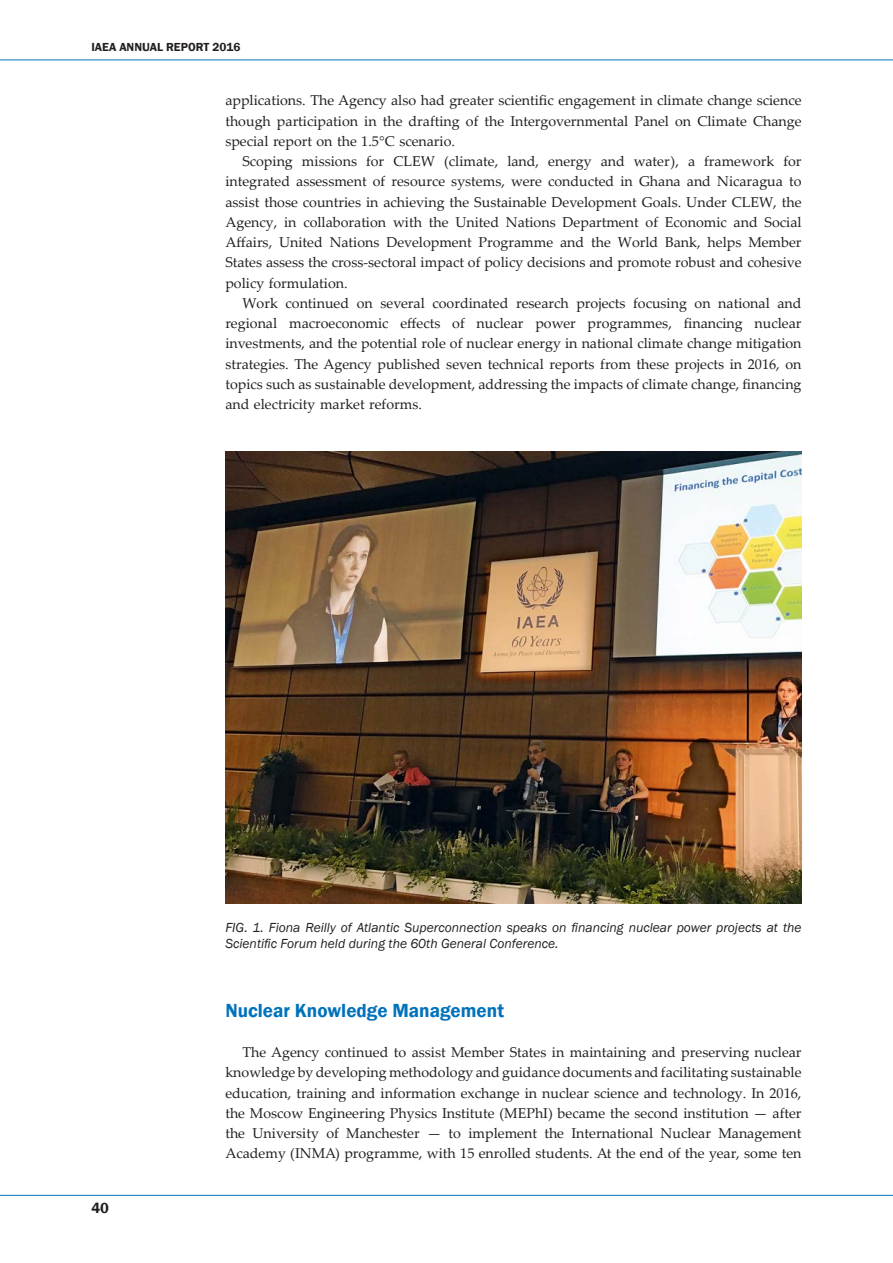
<style>
.page{position:relative;width:893px;height:1263px;background:#fff}
.page>*{position:absolute;margin:0;border:0;box-sizing:border-box;transform-origin:0 0}
._02_Title{font:600 19.5px "Franklin Gothic";color:#0072bc}
._00_Pagina{font:600 15px "Franklin Gothic";color:#231f20}
._04_Body_text{font:14.25px/20.2px "Palatino Linotype";color:#231f20;text-align:justify}
.t1{font:italic 13.5px/16.2px "Franklin Gothic";color:#231f20}
.t2{font:600 12px "Franklin Gothic";color:#231f20}
</style>
<div class="page">
<hr style="left:0;top:60px;width:893px;height:1px;background:#0072bc">
<hr style="left:0;top:1195px;width:893px;height:1px;background:#0072bc">
<img style="left:225px;top:452px;width:576px;height:451px">
<p class="t2" style="left:91px;top:40px;width:150px">IAEA ANNUAL REPORT 2016</p>
<p class="_04_Body_text" style="left:225px;top:90px;width:578px">applications. The Agency also had greater scientific engagement in climate change science though participation in the drafting of the Intergovernmental Panel on Climate Change special report on the 1.5°C scenario.</p>
<p class="_04_Body_text" style="left:225px;top:151px;width:578px;text-indent:17px">Scoping missions for CLEW (climate, land, energy and water), a framework for integrated assessment of resource systems, were conducted in Ghana and Nicaragua to assist those countries in achieving the Sustainable Development Goals. Under CLEW, the Agency, in collaboration with the United Nations Department of Economic and Social Affairs, United Nations Development Programme and the World Bank, helps Member States assess the cross-sectoral impact of policy decisions and promote robust and cohesive policy formulation.</p>
<p class="_04_Body_text" style="left:225px;top:292px;width:578px;text-indent:17px">Work continued on several coordinated research projects focusing on national and regional macroeconomic effects of nuclear power programmes, financing nuclear investments, and the potential role of nuclear energy in national climate change mitigation strategies. The Agency published seven technical reports from these projects in 2016, on topics such as sustainable development, addressing the impacts of climate change, financing and electricity market reforms.</p>
<p class="t1" style="left:225px;top:920px;width:578px">FIG. 1. Fiona Reilly of Atlantic Superconnection speaks on financing nuclear power projects at the<br>Scientific Forum held during the 60th General Conference.</p>
<p class="_00_Pagina" style="left:91px;top:1199px;width:19px">40</p>
<p class="_02_Title" style="left:225px;top:998px;width:280px">Nuclear Knowledge Management</p>
<p class="_04_Body_text" style="left:225px;top:1042px;width:578px;text-indent:17px">The Agency continued to assist Member States in maintaining and preserving nuclear knowledge by developing methodology and guidance documents and facilitating sustainable education, training and information exchange in nuclear science and technology. In 2016, the Moscow Engineering Physics Institute (MEPhI) became the second institution — after the University of Manchester — to implement the International Nuclear Management Academy (INMA) programme, with 15 enrolled students. At the end of the year, some ten</p>
</div>
